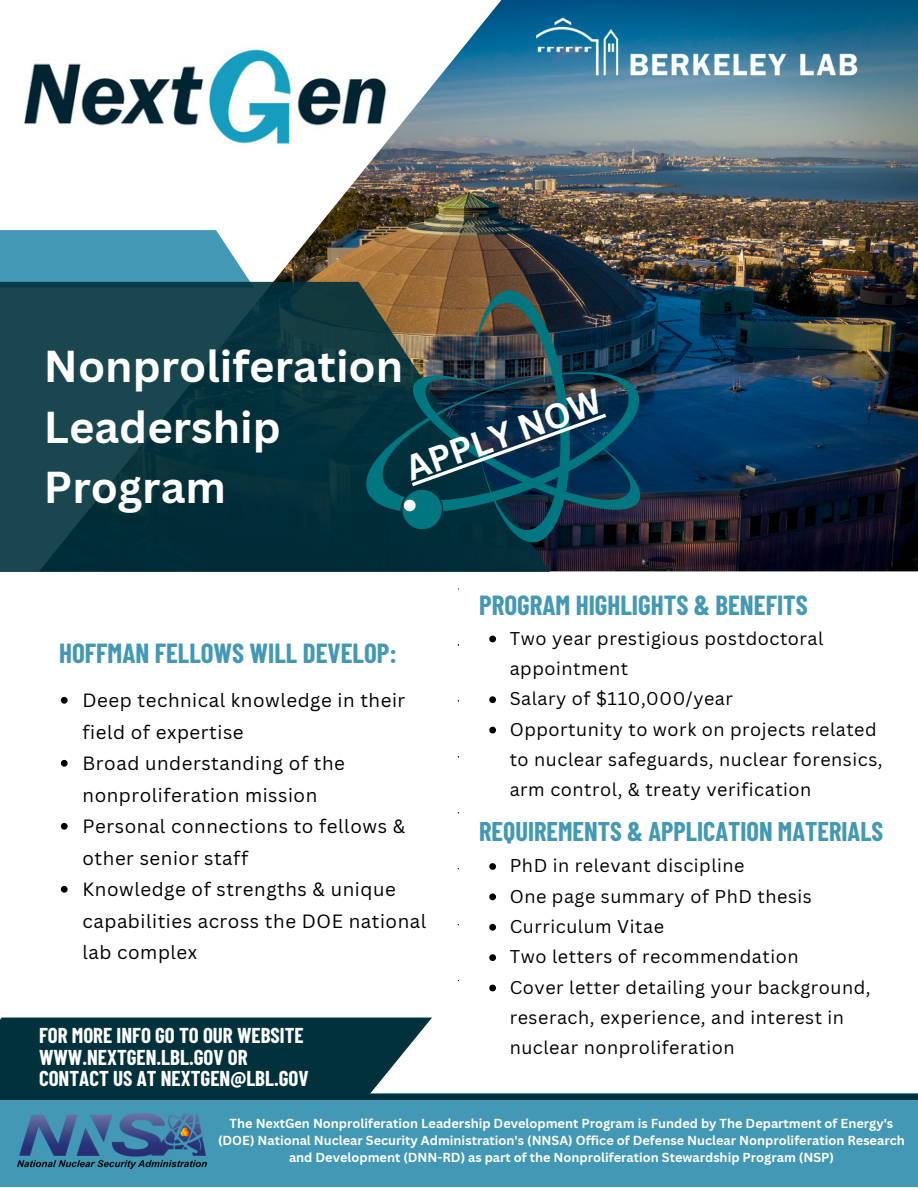
<style>
.page{position:relative;width:918px;height:1188px;background:#fff}
.page>*{position:absolute;margin:0;border:0;box-sizing:border-box;transform-origin:0 0}
.t1{font:700 43.5px "Canva Sans";color:#fff}
.t2{font:700 34.5px "Canva Sans";color:#fff}
.t3{font:700 27px "Barlow Condensed";color:#4298b5}
.t4{font:700 26.4px "Barlow Condensed";color:#4298b5}
.t5{font:700 21px/21.3px "Barlow Condensed";color:#fff}
.t6{font:18.75px/31.5px "Canva Sans";letter-spacing:.03em;color:#000}
.t7{font:18px/30.3px "Canva Sans";letter-spacing:.03em;color:#000}
.t8{font:700 12.75px/17px "Canva Sans";color:#fff;text-align:center}
</style>
<div class="page">
<img style="left:24px;top:63px;width:15px;height:62px">
<img style="left:39px;top:0;width:879px;height:571px">
<svg style="left:0;top:230px;width:254px;height:52px;background:#51a0ba"></svg>
<svg style="left:0;top:282px;width:388px;height:290px;background:#0e3a43"></svg>
<div style="left:0;top:1094px;width:918px;height:93px;background:#4298b5"></div>
<div style="left:0;top:1018px;width:432px;height:77px;background:#00313c"></div>
<div style="left:0;top:1095px;width:918px;height:5px;background:#00313c"></div>
<img style="left:516px;top:1px;width:363px;height:99px">
<svg style="left:388px;top:268px;width:266px;height:38px;background:#544638"></svg>
<svg style="left:345px;top:306px;width:319px;height:266px;background:#0a3841"></svg>
<img style="left:394px;top:298px;width:265px;height:274px">
<img style="left:17px;top:1113px;width:189px;height:55px">
<svg style="left:61px;top:697px;width:7px;height:7px"></svg>
<svg style="left:61px;top:760px;width:7px;height:7px"></svg>
<svg style="left:61px;top:823px;width:7px;height:7px"></svg>
<svg style="left:61px;top:886px;width:7px;height:7px"></svg>
<svg style="left:489px;top:636px;width:7px;height:6px"></svg>
<svg style="left:489px;top:696px;width:7px;height:7px"></svg>
<svg style="left:489px;top:727px;width:7px;height:6px"></svg>
<svg style="left:395px;top:414px;width:211px;height:123px;background:#0c4255"></svg>
<svg style="left:489px;top:863px;width:7px;height:7px"></svg>
<svg style="left:489px;top:894px;width:7px;height:6px"></svg>
<svg style="left:489px;top:924px;width:7px;height:7px"></svg>
<svg style="left:489px;top:954px;width:7px;height:7px"></svg>
<svg style="left:489px;top:985px;width:7px;height:6px"></svg>
<p class="t1" style="left:44px;top:335px;width:361px">Nonproliferation</p>
<p class="t1" style="left:44px;top:396px;width:238px">Leadership</p>
<p class="t1" style="left:44px;top:457px;width:183px">Program</p>
<p class="t2" style="left:399px;top:447px;width:207px;rotate:-20deg">APPLY NOW</p>
<p class="t3" style="left:59px;top:636px;width:339px">HOFFMAN FELLOWS WILL DEVELOP:</p>
<p class="t6" style="left:83px;top:684px;width:324px">Deep technical knowledge in their field of expertise</p>
<p class="t6" style="left:83px;top:747px;width:264px">Broad understanding of the nonproliferation mission</p>
<p class="t6" style="left:83px;top:810px;width:324px">Personal connections to fellows &amp; other senior staff</p>
<p class="t6" style="left:83px;top:873px;width:345px">Knowledge of strengths &amp; unique capabilities across the DOE national lab complex</p>
<p class="t5" style="left:39px;top:1024px;width:266px">FOR MORE INFO GO TO OUR WEBSITE<br>WWW.NEXTGEN.LBL.GOV OR</p>
<p class="t5" style="left:39px;top:1067px;width:271px">CONTACT US AT NEXTGEN@LBL.GOV</p>
<p class="t3" style="left:479px;top:588px;width:330px">PROGRAM HIGHLIGHTS &amp; BENEFITS</p>
<p class="t7" style="left:510px;top:622px;width:315px">Two year prestigious postdoctoral appointment</p>
<p class="t7" style="left:510px;top:683px;width:225px">Salary of $110,000/year</p>
<p class="t7" style="left:510px;top:714px;width:374px">Opportunity to work on projects related to nuclear safeguards, nuclear forensics, arm control, &amp; treaty verification</p>
<p class="t4" style="left:479px;top:814px;width:406px">REQUIREMENTS &amp; APPLICATION MATERIALS</p>
<p class="t7" style="left:510px;top:850px;width:236px">PhD in relevant discipline</p>
<p class="t7" style="left:510px;top:880px;width:304px">One page summary of PhD thesis</p>
<p class="t7" style="left:510px;top:911px;width:156px">Curriculum Vitae</p>
<p class="t7" style="left:510px;top:941px;width:290px">Two letters of recommendation</p>
<p class="t7" style="left:510px;top:971px;width:363px">Cover letter detailing your background, reserach, experience, and interest in nuclear nonproliferation</p>
<p class="t8" style="left:218px;top:1114px;width:688px">The NextGen Nonproliferation Leadership Development Program is Funded by The Department of Energy's (DOE) National Nuclear Security Administration's (NNSA) Office of Defense Nuclear Nonproliferation Research and Development (DNN-RD) as part of the Nonproliferation Stewardship Program (NSP)</p>
</div>
